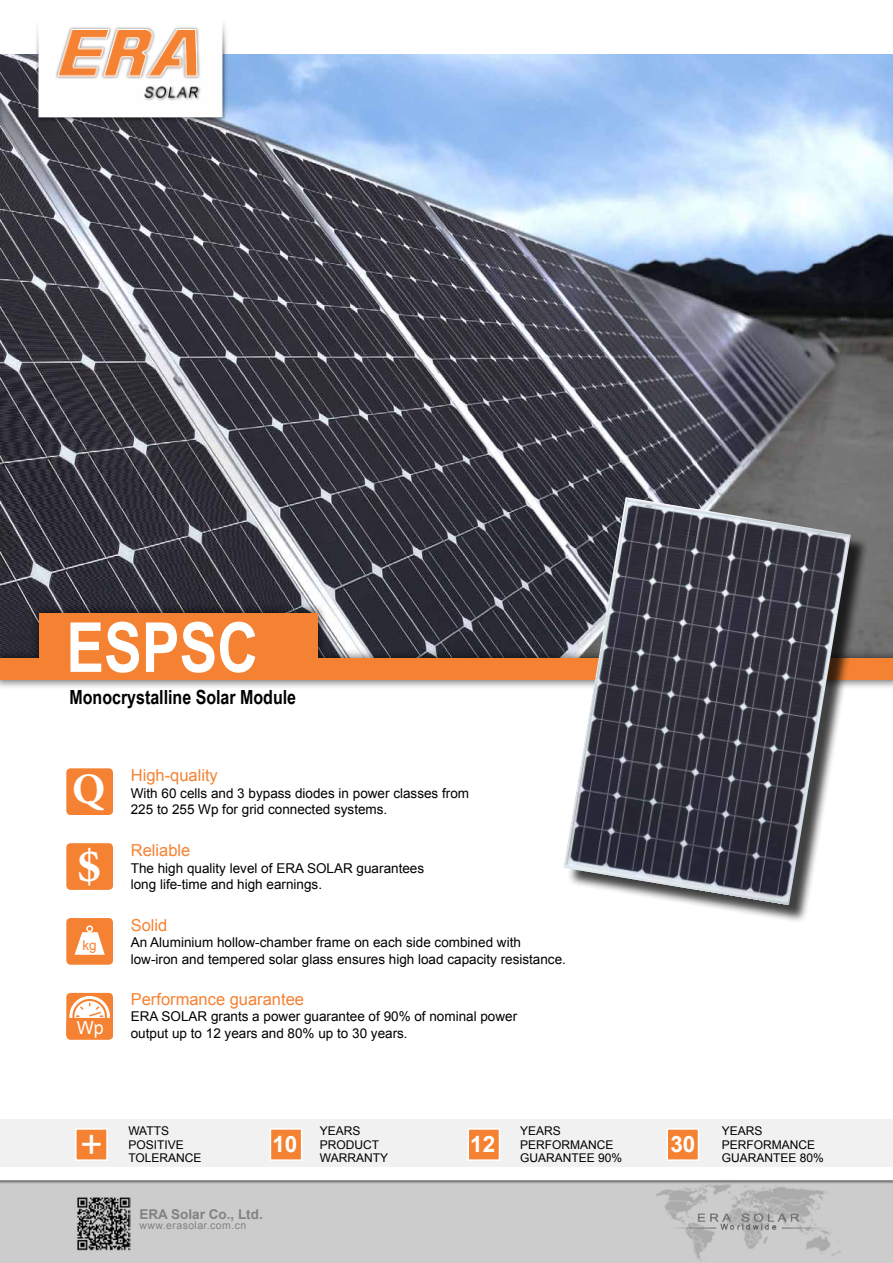
<style>
.page{position:relative;width:893px;height:1263px;background:#fff}
.page>*{position:absolute;margin:0;border:0;box-sizing:border-box;transform-origin:0 0}
.t1{font:700 69px "Arial Narrow";color:#fff}
.t2{font:700 49.5px "Minion Pro";color:#fff}
.t3{font:700 43.5px "Minion Pro";color:#fff}
.t4{font:39px "Arial";color:#fff}
.t5{font:700 22.5px "Arial";color:#fff}
.t6{font:700 19.5px "Arial Narrow";color:#000}
.t7{font:18px "Arial";color:#fff}
.t8{font:16.5px "Arial";color:#f58232}
.t9{font:13.5px/16.5px "Arial";color:#000}
.t10{font:700 13.5px "Arial";color:#808285}
.t11{font:13.5px "Arial";color:#f58232}
.t12{font:12px/13.5px "Arial";color:#000}
.t13{font:10.5px "Arial";letter-spacing:.04em;color:#808285}
</style>
<div class="page">
<img style="left:0;top:1180px;width:893px;height:83px">
<img style="left:0;top:54px;width:893px;height:549px">
<div style="left:0;top:603px;width:893px;height:87px;background:#000;opacity:.75"></div>
<div style="left:0;top:658px;width:893px;height:22px;background:#f58232"></div>
<div style="left:39px;top:613px;width:279px;height:47px;background:#f58232"></div>
<div style="left:0;top:1119px;width:893px;height:47px;background:#f1f1f2"></div>
<div style="left:75px;top:1128px;width:33px;height:33px;background:#f58232;border:2px solid #fff"></div>
<div style="left:270px;top:1128px;width:32px;height:33px;background:#f58232;border:2px solid #fff"></div>
<div style="left:467px;top:1128px;width:33px;height:33px;background:#f58232;border:2px solid #fff"></div>
<div style="left:666px;top:1128px;width:33px;height:33px;background:#f58232;border:2px solid #fff"></div>
<svg style="left:66px;top:993px;width:47px;height:46px"></svg>
<svg style="left:74px;top:1001px;width:31px;height:30px"></svg>
<div style="left:69px;top:996px;width:41px;height:40px;border:3px solid #fff;border-radius:50%"></div>
<svg style="left:76px;top:1003px;width:27px;height:15px"></svg>
<div style="left:66px;top:1018px;width:47px;height:21px;background:#f58232;border-radius:4px"></div>
<div style="left:66px;top:768px;width:47px;height:47px;background:#f58232;border-radius:4px"></div>
<div style="left:66px;top:843px;width:47px;height:47px;background:#f58232;border-radius:4px"></div>
<div style="left:66px;top:918px;width:47px;height:47px;background:#f58232;border-radius:4px"></div>
<svg style="left:75px;top:932px;width:30px;height:23px"></svg>
<div style="left:86px;top:925px;width:7px;height:7px;border:2px solid #fff;border-radius:50%"></div>
<img style="left:24px;top:23px;width:226px;height:105px">
<div style="left:566px;top:500px;width:303px;height:424px;background:#000;opacity:.75"></div>
<img style="left:564px;top:497px;width:287px;height:408px">
<img style="left:77px;top:1196px;width:53px;height:54px">
<h1 class="t1" style="left:66px;top:595px;width:193px">ESPSC</h1>
<h3 class="t6" style="left:70px;top:683px;width:228px">Monocrystalline Solar Module</h3>
<h3 class="t3" style="left:72px;top:759px;width:34px">Q</h3>
<h2 class="t2" style="left:77px;top:831px;width:26px">$</h2>
<p class="t11" style="left:83px;top:936px;width:16px">kg</p>
<h3 class="t7" style="left:77px;top:1016px;width:29px">Wp</h3>
<p class="t8" style="left:131px;top:765px;width:89px">High-quality</p>
<p class="t9" style="left:131px;top:785px;width:340px">With 60 cells and 3 bypass diodes in power classes from<br>225 to 255 Wp for grid connected systems.</p>
<p class="t8" style="left:131px;top:839px;width:61px">Reliable</p>
<p class="t9" style="left:131px;top:860px;width:295px">The high quality level of ERA SOLAR guarantees long life-time and high earnings.</p>
<p class="t8" style="left:131px;top:914px;width:38px">Solid</p>
<p class="t9" style="left:131px;top:934px;width:437px">An Aluminium hollow-chamber frame on each side combined with low-iron and tempered solar glass ensures high load capacity resistance.</p>
<p class="t8" style="left:131px;top:988px;width:175px">Performance guarantee</p>
<p class="t9" style="left:131px;top:1008px;width:388px">ERA SOLAR grants a power guarantee of 90% of nominal power output up to 12 years and 80% up to 30 years.</p>
<p class="t12" style="left:128px;top:1124px;width:75px">WATTS<br>POSITIVE<br>TOLERANCE</p>
<p class="t12" style="left:320px;top:1124px;width:70px">YEARS<br>PRODUCT<br>WARRANTY</p>
<p class="t12" style="left:520px;top:1124px;width:104px">YEARS<br>PERFORMANCE<br>GUARANTEE 90%</p>
<p class="t12" style="left:722px;top:1124px;width:104px">YEARS<br>PERFORMANCE<br>GUARANTEE 80%</p>
<h3 class="t4" style="left:80px;top:1118px;width:24px">+</h3>
<h3 class="t5" style="left:272px;top:1129px;width:27px">10</h3>
<h3 class="t5" style="left:470px;top:1129px;width:27px">12</h3>
<h3 class="t5" style="left:670px;top:1129px;width:27px">30</h3>
<p class="t10" style="left:139px;top:1205px;width:125px">ERA Solar Co., Ltd.</p>
<p class="t13" style="left:139px;top:1219px;width:108px">www.erasolar.com.cn</p>
</div>
